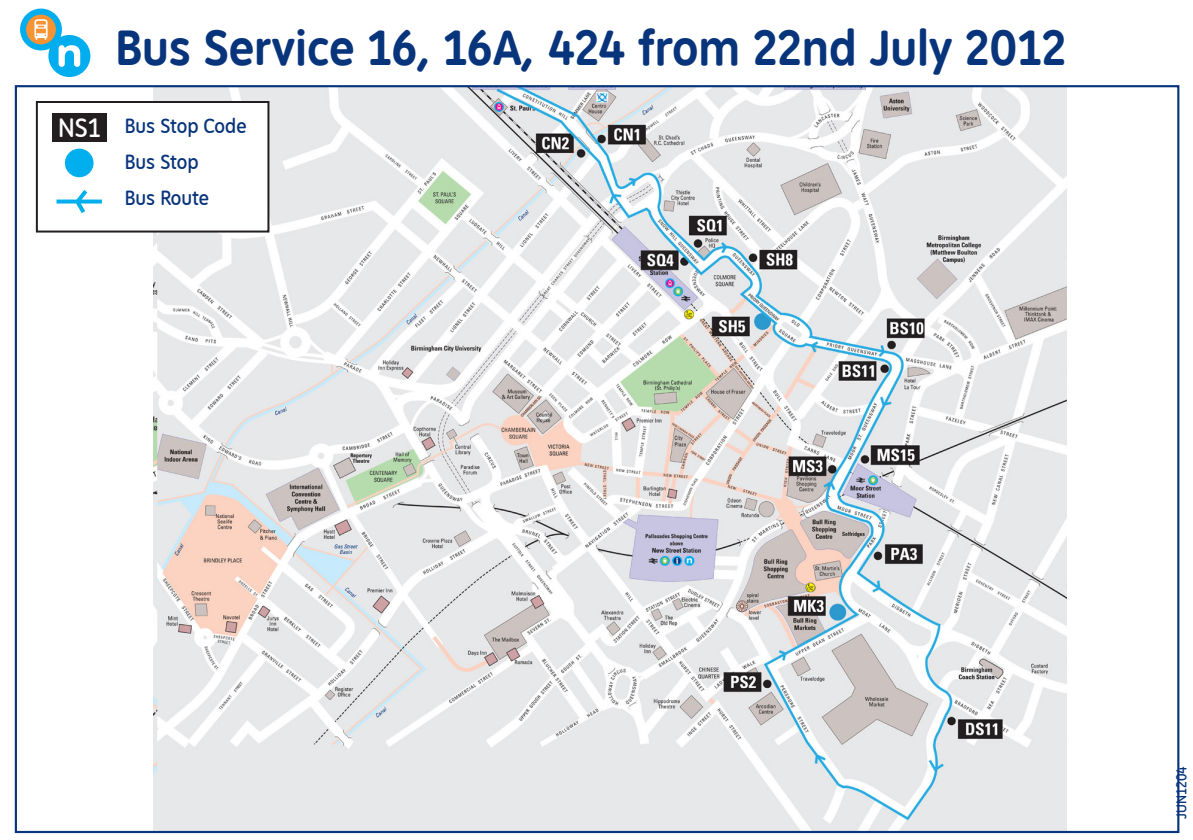
<style>
.page{position:relative;width:1193px;height:840px;background:#fff}
.page>*{position:absolute;margin:0;border:0;box-sizing:border-box;transform-origin:0 0}
.t1{font:700 48px "Network";color:#08347b}
.t2{font:25.8px "Network";color:#fff}
.t3{font:20px "Network";color:#08347b}
.t4{font:14px "Network";color:#08347b}
</style>
<div class="page">
<div style="left:20px;top:9px;width:42px;height:41px;background:#00aeef;border-radius:50%"></div>
<div style="left:26px;top:15px;width:30px;height:29px;background:#f79332;border-radius:50%"></div>
<svg style="left:34px;top:19px;width:14px;height:21px"></svg>
<div style="left:48px;top:35px;width:42px;height:42px;background:#00aeef;border-radius:50%"></div>
<svg style="left:59px;top:45px;width:21px;height:22px"></svg>
<img style="left:154px;top:88px;width:913px;height:742px">
<div style="left:37px;top:102px;width:231px;height:130px;background:#fff"></div>
<div style="left:36px;top:101px;width:233px;height:132px;border:2px solid #231f20"></div>
<div style="left:52px;top:113px;width:55px;height:29px;background:#231f20"></div>
<div style="left:65px;top:149px;width:29px;height:28px;background:#01afee;border-radius:50%"></div>
<svg style="left:57px;top:200px;width:45px;height:4px"></svg>
<svg style="left:73px;top:190px;width:18px;height:23px"></svg>
<p class="t2" style="left:58px;top:113px;width:44px">NS1</p>
<p class="t1" style="left:115px;top:21px;width:952px">Bus Service 16, 16A, 424 from 22nd July 2012</p>
<p class="t3" style="left:125px;top:115px;width:123px">Bus Stop Code</p>
<p class="t3" style="left:125px;top:151px;width:75px">Bus Stop</p>
<p class="t3" style="left:125px;top:187px;width:86px">Bus Route</p>
<p class="t4" style="left:1173px;top:818px;width:54px;rotate:-90deg">JUN1204</p>
</div>
